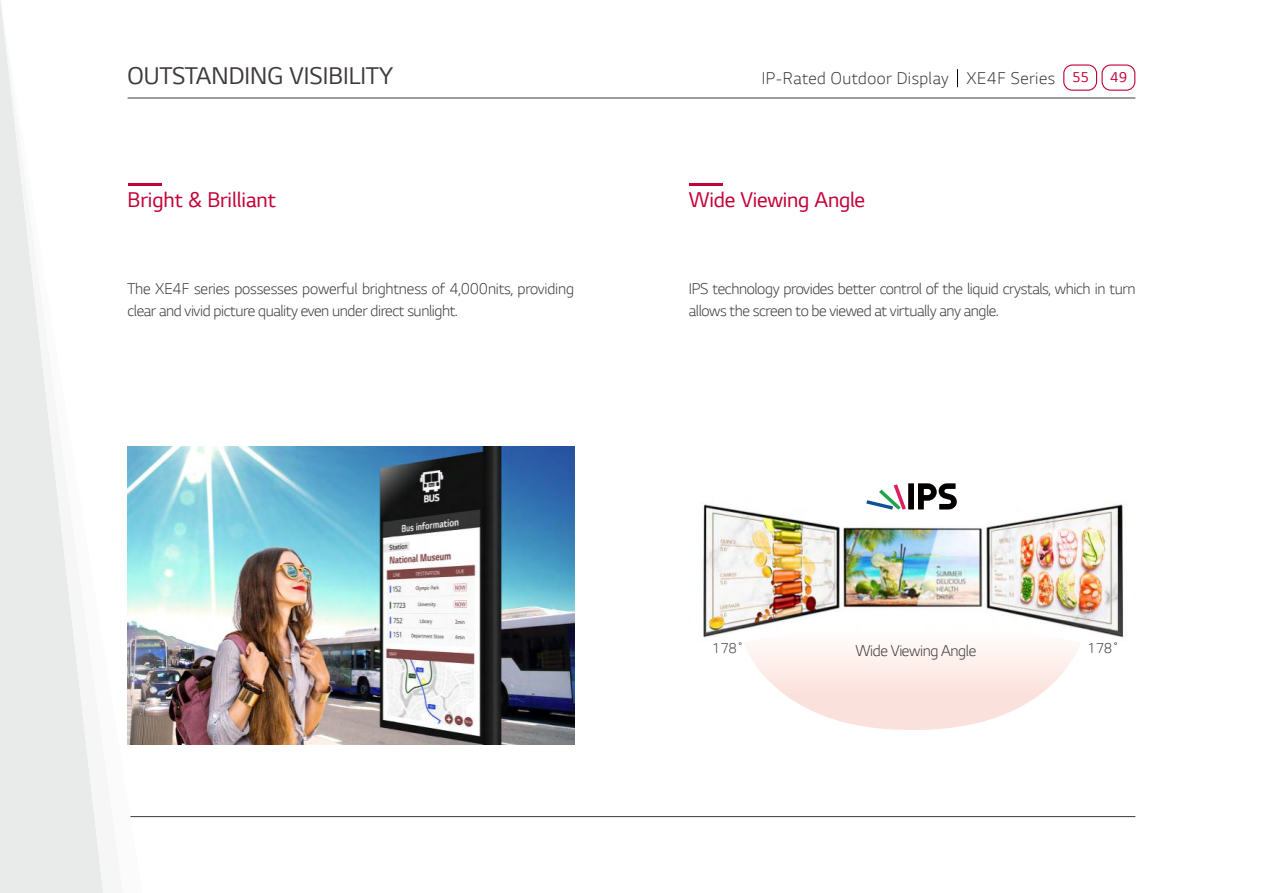
<style>
.page{position:relative;width:1263px;height:893px;background:#fff}
.page>*{position:absolute;margin:0;border:0;box-sizing:border-box;transform-origin:0 0}
.t1{font:25.5px "LG Smart";color:#3e3a39}
.t2{font:22.5px "LG Smart";letter-spacing:-.01em;color:#c30037}
.t3{font:300 18px "LG Smart";letter-spacing:.025em;color:#3e3a39}
.t4{font:300 16.5px/22.5px "LG Smart";letter-spacing:-.025em;color:#3e3a39}
.t5{font:300 15px "LG Smart";letter-spacing:-.025em;color:#3e3a39}
.t6{font:15px "LG Smart";color:#c30037}
.s1{font-weight:400;font-size:15px;color:#c30037}
</style>
<div class="page">
<hr style="left:128px;top:98px;width:1007px;height:1px;background:#3e3a39">
<hr style="left:128px;top:816px;width:1007px;height:1px;background:#3e3a39">
<svg style="left:957px;top:69px;width:1px;height:18px"></svg>
<div style="left:1063px;top:64px;width:34px;height:27px;border:1px solid #c30037;border-radius:9px"></div>
<div style="left:1101px;top:64px;width:34px;height:27px;border:1px solid #c30037;border-radius:9px"></div>
<img style="left:701px;top:504px;width:422px;height:134px">
<svg style="left:743px;top:632px;width:338px;height:98px"></svg>
<img style="left:143px;top:446px;width:431px;height:298px">
<svg style="left:1px;top:8px;width:142px;height:885px"></svg>
<hr style="left:128px;top:183px;width:33px;height:2px;background:#c30037">
<hr style="left:689px;top:183px;width:34px;height:2px;background:#c30037">
<svg style="left:866px;top:483px;width:91px;height:27px"></svg>
<h1 class="t1" style="left:128px;top:59px;width:267px">OUTSTANDING VISIBILITY</h1>
<p class="t3" style="left:762px;top:66px;width:329px">IP-Rated Outdoor Display XE4F Series <span class="s1">55</span></p>
<p class="t6" style="left:1110px;top:67px;width:18px">49</p>
<h2 class="t2" style="left:128px;top:185px;width:150px">Bright &amp; Brilliant</h2>
<h2 class="t2" style="left:689px;top:185px;width:178px">Wide Viewing Angle</h2>
<p class="t4" style="left:128px;top:276px;width:448px">The XE4F series possesses powerful brightness of 4,000nits, providing clear and vivid picture quality even under direct sunlight.</p>
<p class="t4" style="left:689px;top:276px;width:448px">IPS technology provides better control of the liquid crystals, which in turn allows the screen to be viewed at virtually any angle.</p>
<p class="t5" style="left:712px;top:638px;width:33px">178˚</p>
<p class="t4" style="left:855px;top:639px;width:122px">Wide Viewing Angle</p>
<p class="t5" style="left:1087px;top:638px;width:33px">178˚</p>
</div>
